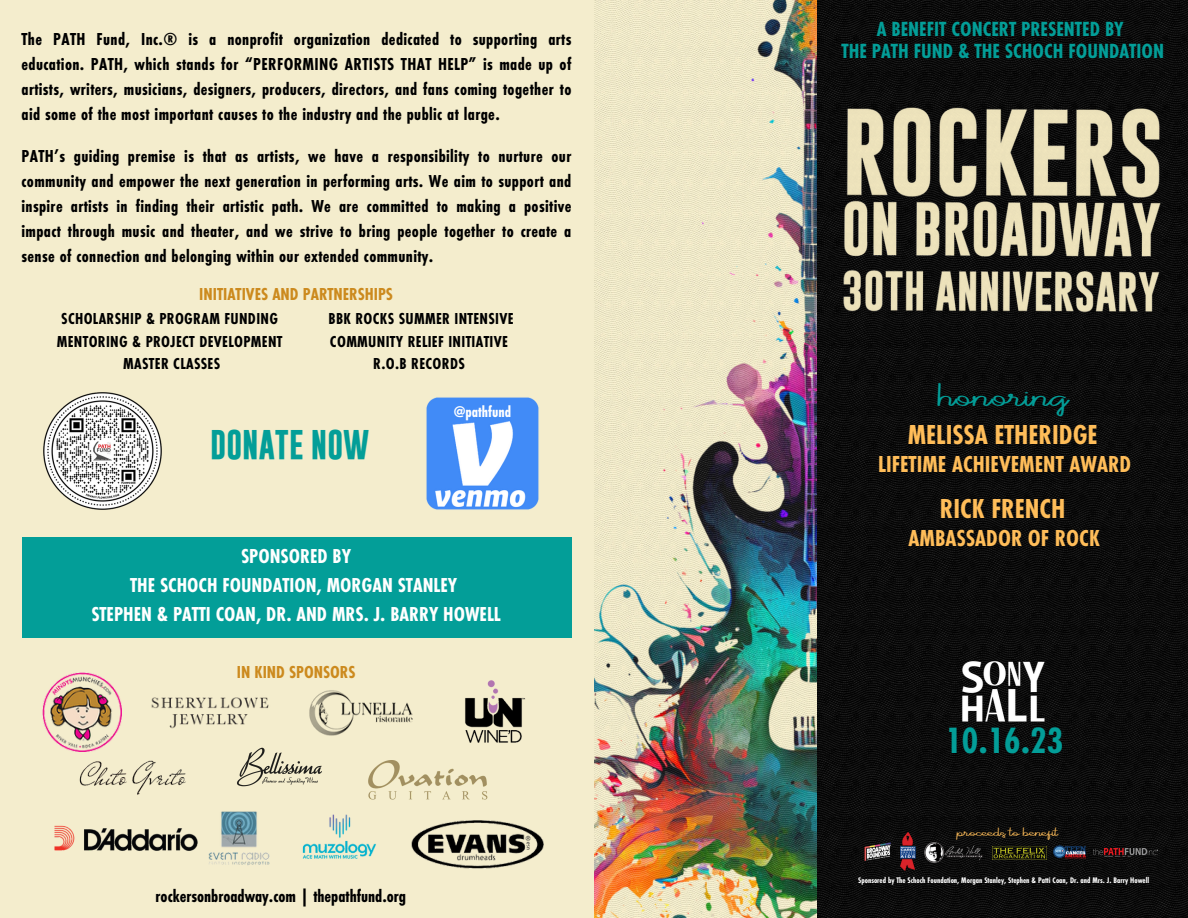
<style>
.page{position:relative;width:1188px;height:918px;background:#fff}
.page>*{position:absolute;margin:0;border:0;box-sizing:border-box;transform-origin:0 0}
.t1{font:700 37.95px "Futura Condensed PT";color:#039e98}
.t2{font:700 30px "Gobold";color:#039e98}
.t3{font:30px "Qiskey";color:#039e98}
.t4{font:700 28.5px "Futura Condensed PT";color:#ffbd59}
.t5{font:700 24px "Futura Condensed PT";color:#ffbd59}
.t6{font:700 21.3px/22.5px "Futura Condensed PT";color:#039e98;text-align:center}
.t7{font:700 21px/29.2px "Futura Condensed PT";color:#fff;text-align:center}
.t8{font:700 18px/25px "Futura Condensed PT";letter-spacing:.02em;color:#000;text-align:justify}
.t9{font:700 18px "Futura Condensed PT";color:#cc8a1e}
.t10{font:700 18px "Futura Condensed PT";color:#000}
.t11{font:700 16.5px/22.5px "Futura Condensed PT";letter-spacing:.02em;color:#000;text-align:center}
.t12{font:700 16.05px "Futura Condensed PT";color:#fff}
.t13{font:11.1px "Qiskey";color:#ffbd59}
.t14{font:700 8.4px "Futura Condensed PT";color:#fff}
</style>
<div class="page">
<img style="left:594px;top:0;width:224px;height:918px">
<img style="left:818px;top:0;width:370px;height:918px">
<img style="left:829px;top:92px;width:347px;height:232px">
<div style="left:0;top:0;width:594px;height:918px;background:#f4edcd"></div>
<img style="left:939px;top:650px;width:129px;height:81px">
<img style="left:849px;top:836px;width:51px;height:32px">
<img style="left:924px;top:842px;width:59px;height:20px">
<img style="left:1051px;top:833px;width:37px;height:38px">
<img style="left:1093px;top:848px;width:64px;height:8px">
<img style="left:900px;top:833px;width:15px;height:38px">
<img style="left:993px;top:846px;width:54px;height:14px">
<img style="left:43px;top:392px;width:119px;height:118px">
<img style="left:54px;top:825px;width:144px;height:26px">
<img style="left:43px;top:672px;width:79px;height:79px">
<img style="left:411px;top:821px;width:132px;height:48px">
<img style="left:465px;top:680px;width:61px;height:63px">
<img style="left:208px;top:811px;width:62px;height:54px">
<img style="left:368px;top:760px;width:120px;height:40px">
<img style="left:151px;top:697px;width:118px;height:32px">
<img style="left:302px;top:814px;width:74px;height:45px">
<img style="left:237px;top:747px;width:85px;height:40px">
<img style="left:79px;top:760px;width:107px;height:35px">
<img style="left:309px;top:690px;width:104px;height:46px">
<img style="left:426px;top:397px;width:113px;height:113px">
<div style="left:23px;top:537px;width:549px;height:101px;background:#039e98"></div>
<p class="t8" style="left:22px;top:27px;width:551px">The PATH Fund, Inc.® is a nonprofit organization dedicated to supporting arts education. PATH, which stands for “PERFORMING ARTISTS THAT HELP” is made up of artists, writers, musicians, designers, producers, directors, and fans coming together to aid some of the most important causes to the industry and the public at large.</p>
<p class="t8" style="left:22px;top:144px;width:551px">PATH’s guiding premise is that as artists, we have a responsibility to nurture our community and empower the next generation in performing arts. We aim to support and inspire artists in finding their artistic path. We are committed to making a positive impact through music and theater, and we strive to bring people together to create a sense of connection and belonging within our extended community.</p>
<p class="t9" style="left:199px;top:286px;width:195px">INITIATIVES AND PARTNERSHIPS</p>
<p class="t11" style="left:57px;top:309px;width:227px">SCHOLARSHIP &amp; PROGRAM FUNDING<br>MENTORING &amp; PROJECT DEVELOPMENT<br>MASTER CLASSES</p>
<p class="t11" style="left:329px;top:309px;width:187px">BBK ROCKS SUMMER INTENSIVE<br>COMMUNITY RELIEF INITIATIVE<br>R.O.B RECORDS</p>
<h2 class="t2" style="left:210px;top:425px;width:161px">DONATE NOW</h2>
<p class="t12" style="left:454px;top:405px;width:59px">@pathfund</p>
<p class="t7" style="left:91px;top:543px;width:411px">SPONSORED BY<br>THE SCHOCH FOUNDATION, MORGAN STANLEY<br>STEPHEN &amp; PATTI COAN, DR. AND MRS. J. BARRY HOWELL</p>
<p class="t9" style="left:237px;top:664px;width:120px">IN KIND SPONSORS</p>
<p class="t10" style="left:156px;top:888px;width:252px">rockersonbroadway.com | thepathfund.org</p>
<p class="t6" style="left:842px;top:19px;width:324px">A BENEFIT CONCERT PRESENTED BY<br>THE PATH FUND &amp; THE SCHOCH FOUNDATION</p>
<h2 class="t3" style="left:938px;top:378px;width:131px">honoring</h2>
<h3 class="t4" style="left:908px;top:423px;width:191px">MELISSA ETHERIDGE</h3>
<h3 class="t5" style="left:878px;top:454px;width:254px">LIFETIME ACHIEVEMENT AWARD</h3>
<h3 class="t4" style="left:940px;top:496px;width:127px">RICK FRENCH</h3>
<h3 class="t5" style="left:909px;top:528px;width:193px">AMBASSADOR OF ROCK</h3>
<h1 class="t1" style="left:945px;top:724px;width:119px">10.16.23</h1>
<p class="t13" style="left:957px;top:825px;width:103px">proceeds to benefit</p>
<p class="t14" style="left:858px;top:876px;width:293px">Sponsored by The Schoch Foundation, Morgan Stanley, Stephen &amp; Patti Coan, Dr. and Mrs. J. Barry Howell</p>
</div>
